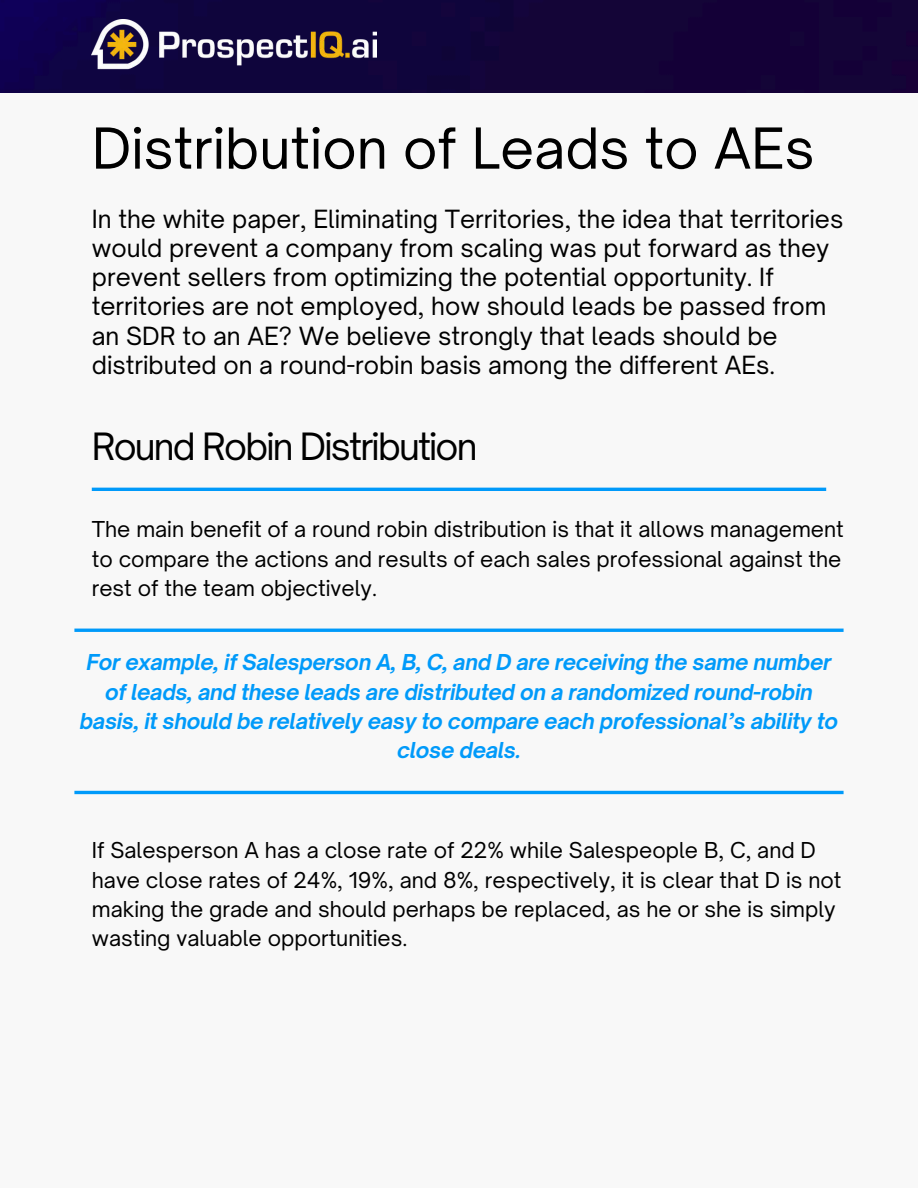
<style>
.page{position:relative;width:918px;height:1188px;background:#f8f8f8}
.page>*{position:absolute;margin:0;border:0;box-sizing:border-box;transform-origin:0 0}
.t1{font:54px "Open Sauce One";color:#000}
.t2{font:36px "Open Sauce One";letter-spacing:-.05em;color:#000}
.t3{font:24px/29.2px "Open Sauce One";color:#000}
.t4{font:21px/29.2px "Open Sauce One";color:#000;text-align:justify}
.t5{font:italic 700 21px/29.2px "Open Sauce One";letter-spacing:-.015em;color:#009afa;text-align:center}
</style>
<div class="page">
<img style="left:0;top:0;width:918px;height:92px">
<img style="left:92px;top:20px;width:284px;height:52px">
<hr style="left:92px;top:488px;width:734px;height:3px;background:#009afa">
<hr style="left:74px;top:629px;width:770px;height:3px;background:#009afa">
<hr style="left:74px;top:791px;width:770px;height:3px;background:#009afa">
<h1 class="t1" style="left:92px;top:115px;width:724px">Distribution of Leads to AEs</h1>
<h3 class="t3" style="left:92px;top:204px;width:753px">In the white paper, Eliminating Territories, the idea that territories would prevent a company from scaling was put forward as they prevent sellers from optimizing the potential opportunity. If territories are not employed, how should leads be passed from an SDR to an AE? We believe strongly that leads should be distributed on a round-robin basis among the different AEs.</h3>
<h2 class="t2" style="left:92px;top:424px;width:387px">Round Robin Distribution</h2>
<p class="t4" style="left:92px;top:515px;width:753px">The main benefit of a round robin distribution is that it allows management to compare the actions and results of each sales professional against the rest of the team objectively.</p>
<p class="t5" style="left:80px;top:648px;width:760px">For example, if Salesperson A, B, C, and D are receiving the same number of leads, and these leads are distributed on a randomized round-robin basis, it should be relatively easy to compare each professional’s ability to close deals.</p>
<p class="t4" style="left:92px;top:836px;width:751px;text-align:left">If Salesperson A has a close rate of 22% while Salespeople B, C, and D have close rates of 24%, 19%, and 8%, respectively, it is clear that D is not making the grade and should perhaps be replaced, as he or she is simply wasting valuable opportunities.</p>
</div>
